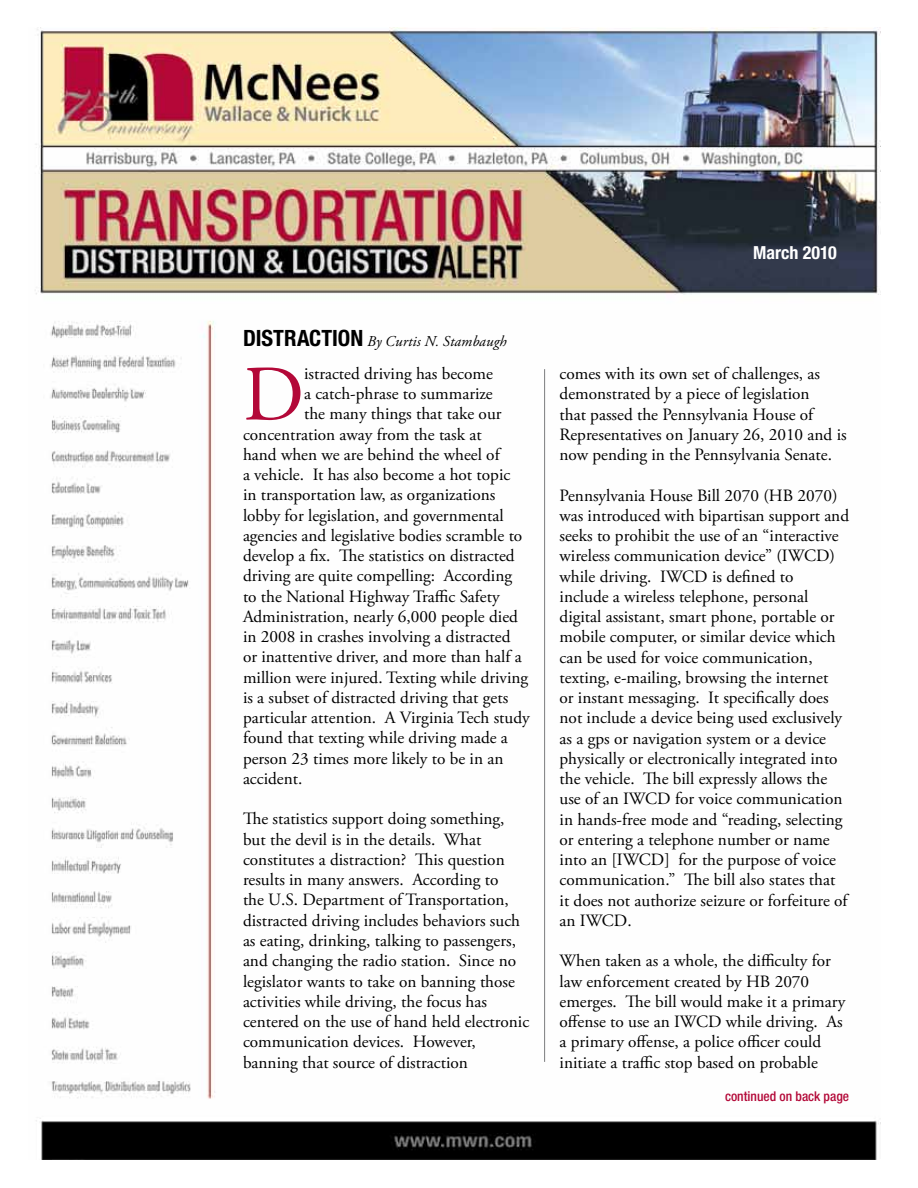
<style>
.page{position:relative;width:918px;height:1188px;background:#fff}
.page>*{position:absolute;margin:0;border:0;box-sizing:border-box;transform-origin:0 0}
.t1{font:78.3px "Adobe Garamond Pro";color:#b30838}
.t2{font:700 condensed 18px "Helvetica Neue";color:#fff}
.t3{font:17.25px/20.2px "Adobe Garamond Pro";color:#000}
.t4{font:italic 15px "Adobe Garamond Pro";letter-spacing:.01em;color:#000}
.t5{font:500 condensed 13.5px "Helvetica Neue";color:#b30838}
.s1{font-family:"Helvetica Neue";font-weight:700;font-style:normal;font-stretch:condensed;font-size:22.5px}
</style>
<div class="page">
<img style="left:35px;top:27px;width:845px;height:1132px">
<hr style="left:544px;top:369px;width:1px;height:693px;background:#7b7c7f">
<p class="t4" style="left:243px;top:332px;width:265px"><span class="s1">DISTRACTION</span> By Curtis N. Stambaugh</p>
<h1 class="t1" style="left:243px;top:348px;width:63px">D</h1>
<p class="t3" style="left:304px;top:364px;width:190px">istracted driving has become</p>
<p class="t3" style="left:304px;top:384px;width:190px">a catch-phrase to summarize</p>
<p class="t3" style="left:304px;top:404px;width:199px">the many things that take our</p>
<p class="t3" style="left:243px;top:425px;width:240px">concentration away from the task at</p>
<p class="t3" style="left:243px;top:445px;width:258px">hand when we are behind the wheel of</p>
<p class="t3" style="left:243px;top:465px;width:269px">a vehicle. It has also become a hot topic</p>
<p class="t3" style="left:243px;top:485px;width:254px">in transportation law, as organizations</p>
<p class="t3" style="left:243px;top:506px;width:262px">lobby for legislation, and governmental</p>
<p class="t3" style="left:243px;top:526px;width:281px">agencies and legislative bodies scramble to</p>
<p class="t3" style="left:243px;top:546px;width:273px">develop a fix. The statistics on distracted</p>
<p class="t3" style="left:243px;top:566px;width:271px">driving are quite compelling: According</p>
<p class="t3" style="left:243px;top:587px;width:258px">to the National Highway Traffic Safety</p>
<p class="t3" style="left:243px;top:607px;width:276px">Administration, nearly 6,000 people died</p>
<p class="t3" style="left:243px;top:627px;width:269px">in 2008 in crashes involving a distracted</p>
<p class="t3" style="left:243px;top:647px;width:280px">or inattentive driver, and more than half a</p>
<p class="t3" style="left:243px;top:668px;width:287px">million were injured. Texting while driving</p>
<p class="t3" style="left:243px;top:688px;width:267px">is a subset of distracted driving that gets</p>
<p class="t3" style="left:243px;top:708px;width:288px">particular attention. A Virginia Tech study</p>
<p class="t3" style="left:243px;top:729px;width:266px">found that texting while driving made a</p>
<p class="t3" style="left:243px;top:749px;width:262px">person 23 times more likely to be in an</p>
<p class="t3" style="left:243px;top:769px;width:61px">accident.</p>
<p class="t3" style="left:243px;top:810px;width:288px">The statistics support doing something, but the devil is in the details. What constitutes a distraction? This question results in many answers. According to<br>the U.S. Department of Transportation, distracted driving includes behaviors such as eating, drinking, talking to passengers, and changing the radio station. Since no legislator wants to take on banning those activities while driving, the focus has centered on the use of hand held electronic communication devices. However, banning that source of distraction</p>
<p class="t2" style="left:753px;top:241px;width:85px">March 2010</p>
<p class="t3" style="left:560px;top:364px;width:289px">comes with its own set of challenges, as demonstrated by a piece of legislation<br>that passed the Pennsylvania House of Representatives on January 26, 2010 and is now pending in the Pennsylvania Senate.</p>
<p class="t3" style="left:560px;top:486px;width:291px">Pennsylvania House Bill 2070 (HB 2070) was introduced with bipartisan support and seeks to prohibit the use of an “interactive wireless communication device” (IWCD) while driving. IWCD is defined to<br>include a wireless telephone, personal digital assistant, smart phone, portable or mobile computer, or similar device which can be used for voice communication, texting, e-mailing, browsing the internet<br>or instant messaging. It specifically does not include a device being used exclusively as a gps or navigation system or a device physically or electronically integrated into the vehicle. The bill expressly allows the use of an IWCD for voice communication in hands-free mode and “reading, selecting or entering a telephone number or name into an [IWCD] for the purpose of voice communication.” The bill also states that it does not authorize seizure or forfeiture of an IWCD.</p>
<p class="t3" style="left:560px;top:951px;width:287px">When taken as a whole, the difficulty for law enforcement created by HB 2070 emerges. The bill would make it a primary offense to use an IWCD while driving. As a primary offense, a police officer could initiate a traffic stop based on probable</p>
<p class="t5" style="left:725px;top:1088px;width:126px">continued on back page</p>
</div>
